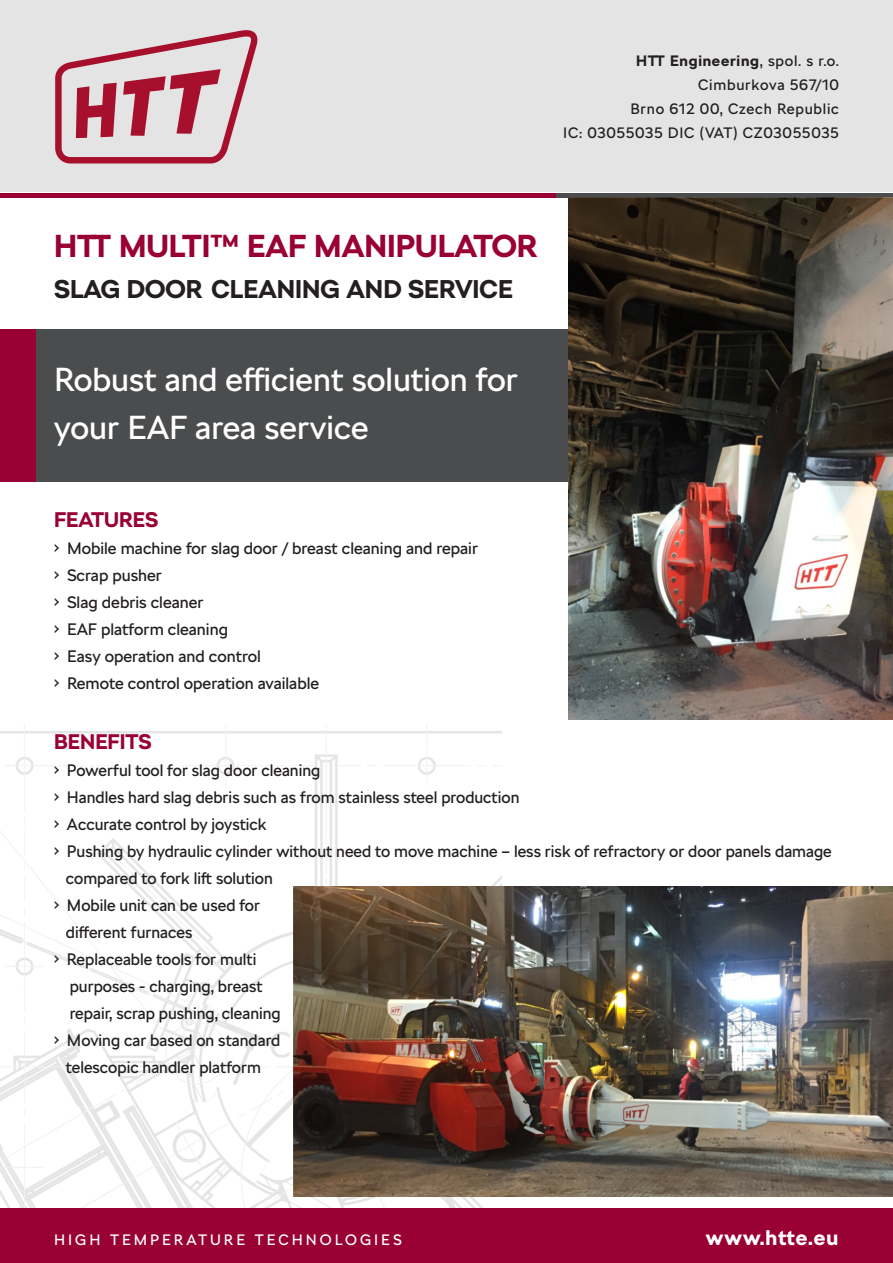
<style>
.page{position:relative;width:893px;height:1263px;background:#fff}
.page>*{position:absolute;margin:0;border:0;box-sizing:border-box;transform-origin:0 0}
.t1{font:33px/48px "SKODA Next";color:#fff}
.t2{font:700 31.5px "SKODA Next";color:#903}
.t3{font:700 25.5px "SKODA Next";color:#231f20}
.t4{font:700 21px "SKODA Next";color:#903}
.t5{font:700 21px "SKODA Next";letter-spacing:.05em;color:#fff}
.t6{font:16.5px "SKODA Next";color:#231f20}
.t7{font:15px "SKODA Next";letter-spacing:.05em;color:#231f20}
.t8{font:15px "SKODA Next";letter-spacing:.2em;color:#fff}
.t9{font:700 15px "SKODA Next";letter-spacing:.05em;color:#231f20}
.s1{font-weight:400}
</style>
<div class="page">
<img style="left:0;top:724px;width:502px;height:485px">
<div style="left:0;top:330px;width:43px;height:152px;background:#903"></div>
<div style="left:0;top:0;width:893px;height:191px;background:#e5e4e4"></div>
<div style="left:36px;top:330px;width:532px;height:152px;background:#4b4c4d"></div>
<svg style="left:55px;top:30px;width:203px;height:133px"></svg>
<div style="left:0;top:1209px;width:893px;height:54px;background:#903"></div>
<div style="left:0;top:193px;width:556px;height:5px;background:#903"></div>
<div style="left:556px;top:193px;width:337px;height:5px;background:#4b4c4d"></div>
<img style="left:569px;top:198px;width:324px;height:522px">
<img style="left:294px;top:886px;width:599px;height:310px">
<p class="t9" style="left:636px;top:52px;width:204px">HTT Engineering<span class="s1">, spol. s r.o.</span></p>
<p class="t7" style="left:698px;top:76px;width:142px">Cimburkova 567/10</p>
<p class="t7" style="left:630px;top:100px;width:210px">Brno 612 00, Czech Republic</p>
<p class="t7" style="left:563px;top:124px;width:277px">IC: 03055035 DIC (VAT) CZ03055035</p>
<p class="t2" style="left:54px;top:227px;width:485px">HTT MULTI™ EAF MANIPULATOR</p>
<p class="t3" style="left:54px;top:274px;width:460px">SLAG DOOR CLEANING AND SERVICE</p>
<p class="t1" style="left:54px;top:355px;width:465px">Robust and efficient solution for your EAF area service</p>
<p class="t4" style="left:54px;top:507px;width:106px">FEATURES</p>
<p class="t6" style="left:54px;top:539px;width:426px">• Mobile machine for slag door / breast cleaning and repair</p>
<p class="t6" style="left:54px;top:566px;width:110px">• Scrap pusher</p>
<p class="t6" style="left:54px;top:593px;width:151px">• Slag debris cleaner</p>
<p class="t6" style="left:54px;top:620px;width:176px">• EAF platform cleaning</p>
<p class="t6" style="left:54px;top:647px;width:208px">• Easy operation and control</p>
<p class="t6" style="left:54px;top:674px;width:267px">• Remote control operation available</p>
<p class="t4" style="left:54px;top:729px;width:99px">BENEFITS</p>
<p class="t6" style="left:54px;top:760px;width:268px">• Powerful tool for slag door cleaning</p>
<p class="t6" style="left:54px;top:787px;width:467px">• Handles hard slag debris such as from stainless steel production</p>
<p class="t6" style="left:54px;top:814px;width:214px">• Accurate control by joystick</p>
<p class="t6" style="left:54px;top:841px;width:779px">• Pushing by hydraulic cylinder without need to move machine – less risk of refractory or door panels damage</p>
<p class="t6" style="left:66px;top:868px;width:209px">compared to fork lift solution</p>
<p class="t6" style="left:54px;top:895px;width:207px">• Mobile unit can be used for</p>
<p class="t6" style="left:66px;top:922px;width:128px">different furnaces</p>
<p class="t6" style="left:54px;top:949px;width:204px">• Replaceable tools for multi</p>
<p class="t6" style="left:70px;top:976px;width:195px">purposes - charging, breast</p>
<p class="t6" style="left:70px;top:1003px;width:213px">repair, scrap pushing, cleaning</p>
<p class="t6" style="left:54px;top:1030px;width:228px">• Moving car based on standard</p>
<p class="t6" style="left:66px;top:1057px;width:197px">telescopic handler platform</p>
<p class="t8" style="left:54px;top:1230px;width:349px">HIGH TEMPERATURE TECHNOLOGIES</p>
<p class="t5" style="left:706px;top:1224px;width:134px">www.htte.eu</p>
</div>
